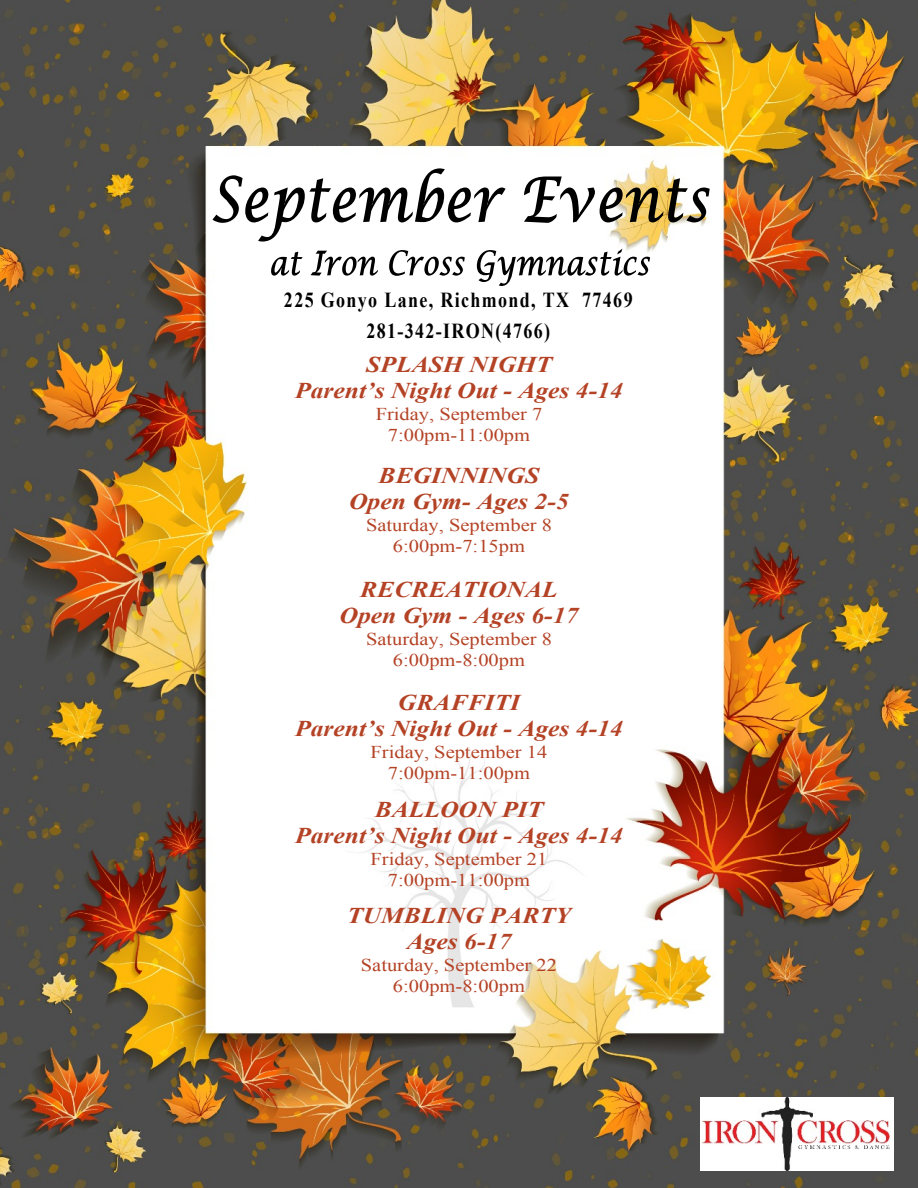
<style>
.page{position:relative;width:918px;height:1188px;background:#fff}
.page>*{position:absolute;margin:0;border:0;box-sizing:border-box;transform-origin:0 0}
.t1{font:italic 700 22.5px/25.8px "Times New Roman";color:#b44225;text-align:center;scale:1.14 1}
.t2{font:700 21.3px/31.5px "Times New Roman";letter-spacing:.075em;color:#000;text-align:center;scale:.85 1}
.t3{font:18px/20.7px "Times New Roman";color:#b44225;text-align:center;scale:1.14 1}
</style>
<div class="page">
<img style="left:0;top:0;width:918px;height:1188px">
<div style="left:252px;top:221px;width:353px;height:321px;background:#fff"></div>
<div style="left:351px;top:322px;width:353px;height:212px;background:#fff"></div>
<img style="left:701px;top:1098px;width:192px;height:72px">
<svg style="left:212px;top:168px;width:294px;height:74px"></svg>
<svg style="left:524px;top:177px;width:186px;height:46px"></svg>
<svg style="left:271px;top:252px;width:32px;height:24px"></svg>
<svg style="left:311px;top:251px;width:67px;height:25px"></svg>
<svg style="left:389px;top:250px;width:76px;height:26px"></svg>
<svg style="left:477px;top:249px;width:173px;height:37px"></svg>
<p class="t2" style="left:284px;top:286px;width:412px">225 Gonyo Lane, Richmond, TX 77469<br>281-342-IRON(4766)</p>
<p class="t1" style="left:295px;top:354px;width:289px">SPLASH NIGHT<br>Parent’s Night Out - Ages 4-14</p>
<p class="t3" style="left:376px;top:405px;width:148px">Friday, September 7<br>7:00pm-11:00pm</p>
<p class="t1" style="left:349px;top:465px;width:194px">BEGINNINGS<br>Open Gym- Ages 2-5</p>
<p class="t3" style="left:366px;top:516px;width:165px">Saturday, September 8<br>6:00pm-7:15pm</p>
<p class="t1" style="left:340px;top:579px;width:211px">RECREATIONAL<br>Open Gym - Ages 6-17</p>
<p class="t3" style="left:366px;top:630px;width:165px">Saturday, September 8<br>6:00pm-8:00pm</p>
<p class="t1" style="left:295px;top:692px;width:289px">GRAFFITI<br>Parent’s Night Out - Ages 4-14</p>
<p class="t3" style="left:371px;top:743px;width:157px">Friday, September 14<br>7:00pm-11:00pm</p>
<p class="t1" style="left:295px;top:799px;width:289px">BALLOON PIT<br>Parent’s Night Out - Ages 4-14</p>
<p class="t3" style="left:371px;top:850px;width:157px">Friday, September 21<br>7:00pm-11:00pm</p>
<p class="t1" style="left:347px;top:905px;width:198px">TUMBLING PARTY<br>Ages 6-17</p>
<p class="t3" style="left:361px;top:957px;width:174px">Saturday, September 22<br>6:00pm-8:00pm</p>
</div>
